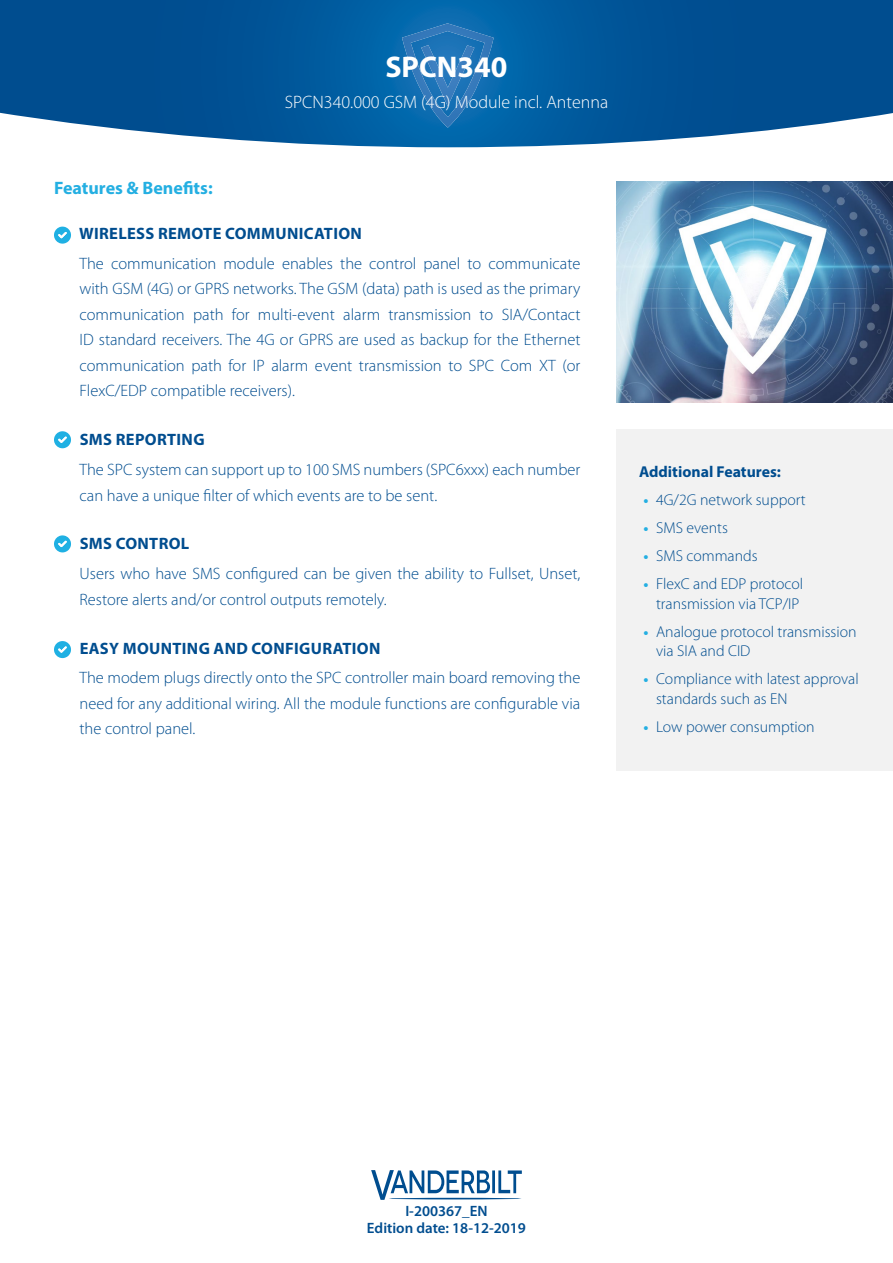
<style>
.page{position:relative;width:893px;height:1263px;background:#fff}
.page>*{position:absolute;margin:0;border:0;box-sizing:border-box;transform-origin:0 0}
.t1{font:700 30px "Myriad Pro";color:#fff}
.t2{font:300 18px "Myriad Pro";color:#fff}
.t3{font:700 18px "Myriad Pro";color:#24afe2}
.t4{font:300 16.5px/25.5px "Myriad Pro";color:#004d8f;text-align:justify}
.t5{font:700 16.5px "Myriad Pro";letter-spacing:.02em;color:#004d8f}
.t6{font:300 15.75px/19.5px "Myriad Pro";color:#004d8f}
.t7{font:700 15.75px "Myriad Pro";color:#004d8f}
.t8{font:600 15px/17.5px "Myriad Pro";color:#004d8f;text-align:center}
.s1{font-weight:700;font-size:15px;color:#24afe2}
</style>
<div class="page">
<svg style="left:0;top:0;width:893px;height:147px;background:#14629f"></svg>
<svg style="left:402px;top:23px;width:92px;height:105px;background:#1f73b6"></svg>
<svg style="left:371px;top:1170px;width:151px;height:30px"></svg>
<hr style="left:389px;top:1198px;width:133px;height:1px;background:#004d8f;border-radius:50%">
<div style="left:617px;top:429px;width:276px;height:342px;background:#f2f2f2"></div>
<img style="left:617px;top:181px;width:276px;height:221px">
<svg style="left:54px;top:227px;width:17px;height:17px"></svg>
<svg style="left:54px;top:431px;width:17px;height:17px"></svg>
<svg style="left:54px;top:535px;width:17px;height:17px"></svg>
<svg style="left:54px;top:641px;width:17px;height:17px"></svg>
<h1 class="t1" style="left:385px;top:47px;width:124px">SPCN340</h1>
<p class="t2" style="left:285px;top:91px;width:325px">SPCN340.000 GSM (4G) Module incl. Antenna</p>
<p class="t3" style="left:54px;top:177px;width:160px">Features &amp; Benefits:</p>
<p class="t5" style="left:79px;top:223px;width:284px">WIRELESS REMOTE COMMUNICATION</p>
<p class="t4" style="left:80px;top:250px;width:502px">The communication module enables the control panel to communicate with GSM (4G) or GPRS networks. The GSM (data) path is used as the primary communication path for multi-event alarm transmission to SIA/Contact ID standard receivers. The 4G or GPRS are used as backup for the Ethernet communication path for IP alarm event transmission to SPC Com XT (or FlexC/EDP compatible receivers).</p>
<p class="t5" style="left:80px;top:429px;width:126px">SMS REPORTING</p>
<p class="t4" style="left:80px;top:457px;width:502px">The SPC system can support up to 100 SMS numbers (SPC6xxx) each number can have a unique filter of which events are to be sent.</p>
<p class="t5" style="left:80px;top:533px;width:111px">SMS CONTROL</p>
<p class="t4" style="left:80px;top:561px;width:502px">Users who have SMS configured can be given the ability to Fullset, Unset,<br>Restore alerts and/or control outputs remotely.</p>
<p class="t5" style="left:80px;top:637px;width:302px">EASY MOUNTING AND CONFIGURATION</p>
<p class="t4" style="left:80px;top:665px;width:502px">The modem plugs directly onto the SPC controller main board removing the need for any additional wiring. All the module functions are configurable via the control panel.</p>
<p class="t7" style="left:639px;top:462px;width:143px">Additional Features:</p>
<p class="t6" style="left:643px;top:490px;width:164px"><span class="s1">•</span> 4G/2G network support</p>
<p class="t6" style="left:643px;top:518px;width:86px"><span class="s1">•</span> SMS events</p>
<p class="t6" style="left:643px;top:546px;width:116px"><span class="s1">•</span> SMS commands</p>
<p class="t6" style="left:643px;top:574px;width:161px;text-align:center"><span class="s1">•</span> FlexC and EDP protocol transmission via TCP/IP</p>
<p class="t6" style="left:656px;top:622px;width:202px;text-indent:-13px"><span class="s1">•</span> Analogue protocol transmission via SIA and CID</p>
<p class="t6" style="left:656px;top:669px;width:204px;text-indent:-13px"><span class="s1">•</span> Compliance with latest approval standards such as EN</p>
<p class="t6" style="left:643px;top:717px;width:173px"><span class="s1">•</span> Low power consumption</p>
<p class="t8" style="left:367px;top:1202px;width:161px">I-200367_EN<br>Edition date: 18-12-2019</p>
</div>
